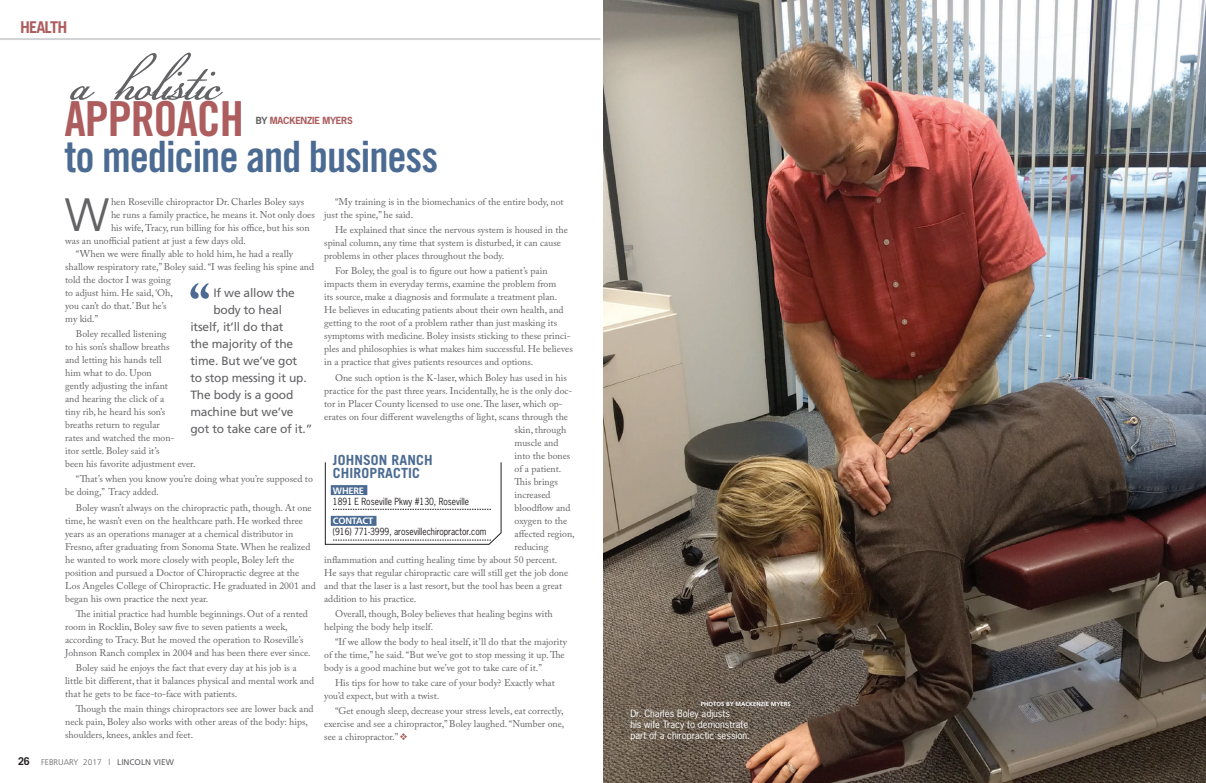
<style>
.page{position:relative;width:1206px;height:783px;background:#fff}
.page>*{position:absolute;margin:0;border:0;box-sizing:border-box;transform-origin:0 0}
.t1{font:93.7px "Champignon";letter-spacing:-.025em;color:#636366}
.t2{font:700 53.9px "Adobe Caslon Pro";color:#4b6b93}
.t3{font:48.3px "Trade Gothic Bold Cond Twenty";letter-spacing:-.025em;color:#ad5d5e}
.t4{font:46.5px "Avenir Next";color:#636366}
.t5{font:43.2px "Trade Gothic Bold Cond Twenty";letter-spacing:-.025em;color:#4b6b93}
.t6{font:700 16.2px "Trade Gothic";letter-spacing:-.05em;color:#ad5d5e}
.t7{font:700 14px/12.5px "Trade Gothic LT Std";letter-spacing:.01em;color:#4b6b93}
.t8{font:12px "Frutiger";letter-spacing:-.015em;color:#636366}
.t9{font:9.8px/13px "Adobe Caslon Pro";color:#636366}
.t10{font:9.5px/11px "News Gothic Std";color:#fff}
.t11{font:9.2px "News Gothic";color:#231f20;scale:.9 1}
.t12{font:700 9.2px "News Gothic";letter-spacing:-.025em;color:#ad5d5e}
.t13{font:700 9.2px "Frutiger";letter-spacing:-.02em;color:#fff}
.t14{font:300 8.2px "Frutiger";color:#636366}
.t15{font:700 6px "Frutiger";color:#fff}
.s1{color:#636366}
.s2{color:#ad5d5e}
.s3{font-family:"Trade Gothic";font-weight:700;font-size:10.8px;color:#231f20}
.s4{font-weight:400}
</style>
<div class="page">
<svg style="left:0;top:38px;width:600px;height:2px"></svg>
<img style="left:603px;top:0;width:603px;height:783px">
<svg style="left:325px;top:462px;width:177px;height:83px"></svg>
<h3 class="t6" style="left:20px;top:17px;width:49px">HEALTH</h3>
<h1 class="t1" style="left:72px;top:12px;width:151px">a holistic</h1>
<h3 class="t3" style="left:64px;top:89px;width:181px">APPROACH</h3>
<h3 class="t5" style="left:64px;top:130px;width:375px">to medicine and business</h3>
<p class="t12" style="left:256px;top:114px;width:98px"><span class="s1">BY</span> MACKENZIE MYERS</p>
<h3 class="t4" style="left:65px;top:176px;width:47px">W</h3>
<p class="t9" style="left:111px;top:195px;width:195px">hen Roseville chiropractor Dr. Charles Boley says</p>
<p class="t9" style="left:324px;top:195px;width:241px;text-indent:11px">“My training is in the biomechanics of the entire body, not just the spine,” he said.</p>
<p class="t9" style="left:324px;top:223px;width:245px;text-indent:11px">He explained that since the nervous system is housed in the spinal column, any time that system is disturbed, it can cause problems in other places throughout the body.</p>
<p class="t9" style="left:324px;top:265px;width:250px;text-indent:11px">For Boley, the goal is to figure out how a patient’s pain impacts them in everyday terms, examine the problem from<br>its source, make a diagnosis and formulate a treatment plan.<br>He believes in educating patients about their own health, and getting to the root of a problem rather than just masking its symptoms with medicine. Boley insists sticking to these princi&shy;ples and philosophies is what makes him successful. He believes in a practice that gives patients resources and options.</p>
<p class="t9" style="left:335px;top:371px;width:233px">One such option is the K-laser, which Boley has used in his</p>
<p class="t9" style="left:324px;top:384px;width:250px">practice for the past three years. Incidentally, he is the only doc-</p>
<p class="t9" style="left:324px;top:397px;width:240px">tor in Placer County licensed to use one. The laser, which op-</p>
<p class="t9" style="left:324px;top:410px;width:245px">erates on four different wavelengths of light, scans through the</p>
<p class="t9" style="left:515px;top:423px;width:53px">skin, through</p>
<p class="t9" style="left:515px;top:436px;width:45px">muscle and</p>
<p class="t9" style="left:515px;top:449px;width:57px">into the bones</p>
<p class="t9" style="left:515px;top:462px;width:48px">of a patient.</p>
<p class="t9" style="left:515px;top:475px;width:45px">This brings</p>
<p class="t9" style="left:515px;top:488px;width:38px">increased</p>
<p class="t9" style="left:515px;top:501px;width:57px">bloodflow and</p>
<p class="t9" style="left:515px;top:514px;width:54px">oxygen to the</p>
<p class="t9" style="left:515px;top:527px;width:62px">affected region,</p>
<p class="t9" style="left:515px;top:540px;width:35px">reducing</p>
<p class="t9" style="left:324px;top:553px;width:235px">inflammation and cutting healing time by about 50 percent.</p>
<p class="t9" style="left:324px;top:566px;width:246px">He says that regular chiropractic care will still get the job done</p>
<p class="t9" style="left:324px;top:579px;width:240px">and that the laser is a last resort, but the tool has been a great</p>
<p class="t9" style="left:324px;top:592px;width:94px">addition to his practice.</p>
<p class="t9" style="left:324px;top:607px;width:230px;text-indent:11px">Overall, though, Boley believes that healing begins with helping the body help itself.</p>
<p class="t9" style="left:324px;top:635px;width:244px;text-indent:11px">“If we allow the body to heal itself, it’ll do that the majority of the time,” he said. “But we’ve got to stop messing it up. The body is a good machine but we’ve got to take care of it.”</p>
<p class="t9" style="left:324px;top:676px;width:232px;text-indent:11px">His tips for how to take care of your body? Exactly what you’d expect, but with a twist.</p>
<p class="t9" style="left:324px;top:704px;width:242px;text-align:justify;text-indent:11px">“Get enough sleep, decrease your stress levels, eat correctly, exercise and see a chiropractor,” Boley laughed. “Number one, see a chiropractor.” <span class="s2">❖</span></p>
<p class="t9" style="left:111px;top:208px;width:205px">he runs a family practice, he means it. Not only does</p>
<p class="t9" style="left:111px;top:221px;width:200px">his wife, Tracy, run billing for his office, but his son</p>
<p class="t9" style="left:65px;top:234px;width:182px">was an unofficial patient at just a few days old.</p>
<p class="t9" style="left:76px;top:247px;width:219px">“When we were finally able to hold him, he had a really</p>
<p class="t9" style="left:65px;top:260px;width:251px">shallow respiratory rate,” Boley said. “I was feeling his spine and</p>
<p class="t9" style="left:65px;top:273px;width:107px">told the doctor I was going</p>
<p class="t9" style="left:65px;top:286px;width:109px">to adjust him. He said, ‘Oh,</p>
<p class="t9" style="left:65px;top:299px;width:103px">you can’t do that.’ But he’s</p>
<p class="t9" style="left:65px;top:312px;width:35px">my kid.”</p>
<p class="t9" style="left:65px;top:327px;width:132px;text-indent:11px">Boley recalled listening<br>to his son’s shallow breaths<br>and letting his hands tell<br>him what to do. Upon<br>gently adjusting the infant<br>and hearing the click of a<br>tiny rib, he heard his son’s breaths return to regular<br>rates and watched the mon-<br>itor settle. Boley said it’s<br>been his favorite adjustment ever.</p>
<p class="t9" style="left:65px;top:473px;width:249px;text-indent:11px">“That’s when you know you’re doing what you’re supposed to be doing,” Tracy added.</p>
<p class="t9" style="left:65px;top:501px;width:252px;text-indent:11px">Boley wasn’t always on the chiropractic path, though. At one time, he wasn’t even on the healthcare path. He worked three years as an operations manager at a chemical distributor in Fresno, after graduating from Sonoma State. When he realized he wanted to work more closely with people, Boley left the position and pursued a Doctor of Chiropractic degree at the Los Angeles College of Chiropractic. He graduated in 2001 and began his own practice the next year.</p>
<p class="t9" style="left:65px;top:607px;width:247px;text-indent:11px">The initial practice had humble beginnings. Out of a rented room in Rocklin, Boley saw five to seven patients a week, according to Tracy. But he moved the operation to Roseville’s Johnson Ranch complex in 2004 and has been there ever since.</p>
<p class="t9" style="left:65px;top:661px;width:251px;text-indent:11px">Boley said he enjoys the fact that every day at his job is a little bit different, that it balances physical and mental work and that he gets to be face-to-face with patients.</p>
<p class="t9" style="left:65px;top:702px;width:250px;text-indent:11px">Though the main things chiropractors see are lower back and neck pain, Boley also works with other areas of the body: hips, shoulders, knees, ankles and feet.</p>
<h2 class="t2" style="left:189px;top:272px;width:23px">“</h2>
<p class="t8" style="left:213px;top:286px;width:83px">If we allow the</p>
<p class="t8" style="left:213px;top:303px;width:70px">body to heal</p>
<p class="t8" style="left:190px;top:320px;width:95px">itself, it’ll do that</p>
<p class="t8" style="left:190px;top:337px;width:104px">the majority of the</p>
<p class="t8" style="left:190px;top:354px;width:108px">time. But we’ve got</p>
<p class="t8" style="left:190px;top:371px;width:118px">to stop messing it up.</p>
<p class="t8" style="left:190px;top:388px;width:104px">The body is a good</p>
<p class="t8" style="left:190px;top:405px;width:105px">machine but we’ve</p>
<p class="t8" style="left:190px;top:422px;width:123px">got to take care of it.”</p>
<h3 class="t7" style="left:333px;top:454px;width:101px">JOHNSON RANCH<br>CHIROPRACTIC</h3>
<p class="t13" style="left:333px;top:485px;width:33px">WHERE</p>
<p class="t11" style="left:333px;top:495px;width:153px">1891 E Roseville Pkwy #130, Roseville</p>
<p class="t13" style="left:333px;top:516px;width:42px">CONTACT</p>
<p class="t11" style="left:333px;top:526px;width:172px">(916) 771-3999, arosevillechiropractor.com</p>
<p class="t14" style="left:18px;top:758px;width:158px"><span class="s3">26</span> FEBRUARY 2017 | <span class="s4">LINCOLN VIEW</span></p>
<p class="t15" style="left:701px;top:700px;width:92px">PHOTOS BY MACKENZIE MYERS</p>
<p class="t10" style="left:630px;top:708px;width:121px">Dr. Charles Boley adjusts<br>his wife Tracy to demonstrate part of a chiropractic session.</p>
</div>
